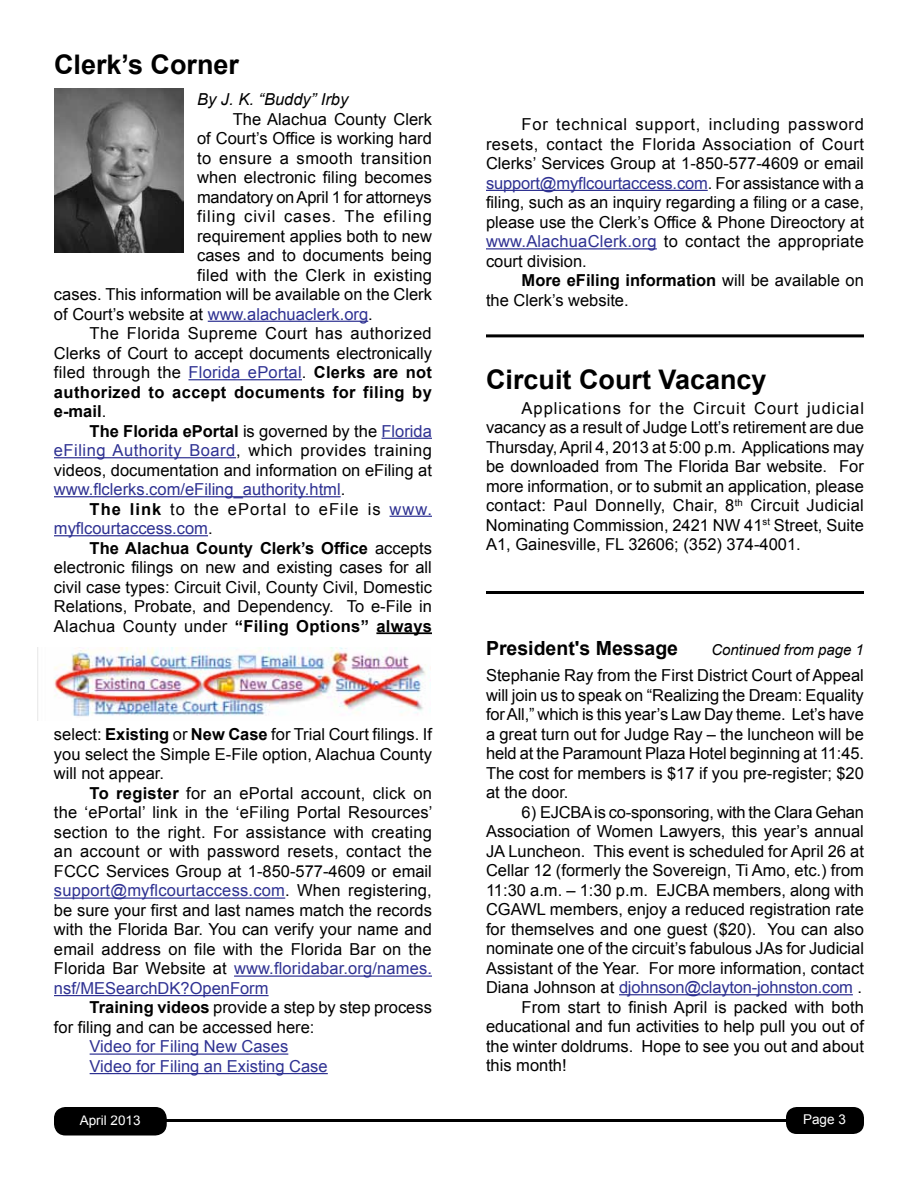
<style>
.page{position:relative;width:918px;height:1188px;background:#fff}
.page>*{position:absolute;margin:0;border:0;box-sizing:border-box;transform-origin:0 0}
.t1{font:700 27px "Arial";color:#000}
.t2{font:700 19.5px "Arial";color:#000}
.t3{font:16.5px/19.5px "Arial";color:#000;text-align:justify}
.t4{font:16.5px/19.5px "Arial";color:#2e3192}
.t5{font:700 16.5px "Arial";letter-spacing:.015em;color:#000}
.t6{font:16.5px "Arial";letter-spacing:.03em;color:#000}
.t7{font:16.5px "Arial";letter-spacing:.06em;color:#000}
.t8{font:16.5px "Arial";letter-spacing:.055em;color:#000}
.t9{font:16.5px "Arial";letter-spacing:.02em;color:#000}
.t10{font:italic 16.5px "Arial";color:#000}
.t11{font:italic 15px "Arial";color:#000}
.t12{font:13.5px "Arial";color:#fff}
.s1{color:#000}
.s2{color:#2e3192}
.s3{font-weight:700}
.s4{font-weight:400}
.s5{font-weight:400;color:#2e3192}
</style>
<div class="page">
<div style="left:55px;top:1108px;width:111px;height:27px;background:#000;border-radius:11px"></div>
<div style="left:54px;top:1107px;width:113px;height:29px;border:2px solid #000;border-radius:11px"></div>
<div style="left:786px;top:1107px;width:78px;height:27px;background:#000;border-radius:11px"></div>
<hr style="left:81px;top:1119px;width:736px;height:3px;background:#000">
<hr style="left:208px;top:321px;width:160px;height:1px;background:#2e3192">
<hr style="left:188px;top:379px;width:114px;height:1px;background:#2e3192">
<hr style="left:382px;top:438px;width:50px;height:1px;background:#2e3192">
<hr style="left:54px;top:457px;width:182px;height:1px;background:#2e3192">
<hr style="left:54px;top:496px;width:287px;height:1px;background:#2e3192">
<hr style="left:390px;top:516px;width:42px;height:1px;background:#2e3192">
<hr style="left:54px;top:535px;width:154px;height:1px;background:#2e3192">
<hr style="left:376px;top:632px;width:56px;height:2px;background:#000">
<hr style="left:54px;top:897px;width:231px;height:2px;background:#2e3192">
<hr style="left:234px;top:975px;width:198px;height:2px;background:#2e3192">
<hr style="left:54px;top:995px;width:215px;height:1px;background:#2e3192">
<hr style="left:90px;top:1053px;width:198px;height:2px;background:#2e3192">
<hr style="left:90px;top:1073px;width:238px;height:1px;background:#2e3192">
<hr style="left:486px;top:190px;width:222px;height:1px;background:#2e3192">
<hr style="left:486px;top:248px;width:171px;height:1px;background:#2e3192">
<hr style="left:619px;top:994px;width:234px;height:1px;background:#2e3192">
<hr style="left:486px;top:334px;width:378px;height:3px;background:#000">
<hr style="left:486px;top:591px;width:378px;height:3px;background:#000">
<img style="left:54px;top:88px;width:130px;height:165px">
<img style="left:37px;top:647px;width:394px;height:74px">
<h1 class="t1" style="left:54px;top:46px;width:187px">Clerk’s Corner</h1>
<p class="t10" style="left:197px;top:89px;width:153px">By J. K. “Buddy” Irby</p>
<p class="t3" style="left:233px;top:109px;width:201px">The Alachua County Clerk</p>
<p class="t3" style="left:197px;top:129px;width:236px">of Court’s Office is working hard</p>
<p class="t6" style="left:197px;top:147px;width:236px">to ensure a smooth transition</p>
<p class="t3" style="left:197px;top:168px;width:236px">when electronic filing becomes</p>
<p class="t3" style="left:197px;top:187px;width:236px">mandatory on April 1 for attorneys</p>
<p class="t8" style="left:197px;top:205px;width:236px">filing civil cases. The efiling</p>
<p class="t3" style="left:197px;top:226px;width:236px">requirement applies both to new</p>
<p class="t3" style="left:197px;top:246px;width:236px">cases and to documents being</p>
<p class="t9" style="left:197px;top:264px;width:236px">filed with the Clerk in existing</p>
<p class="t3" style="left:54px;top:285px;width:379px">cases. This information will be available on the Clerk</p>
<p class="t4" style="left:54px;top:304px;width:320px"><span class="s1">of Court’s website at</span> www.alachuaclerk.org<span class="s1">.</span></p>
<p class="t6" style="left:90px;top:322px;width:344px">The Florida Supreme Court has authorized</p>
<p class="t3" style="left:54px;top:343px;width:379px">Clerks of Court to accept documents electronically</p>
<p class="t3" style="left:54px;top:363px;width:380px">filed through the <span class="s2">Florida ePortal</span>. <span class="s3">Clerks are not</span></p>
<p class="t5" style="left:54px;top:381px;width:379px">authorized to accept documents for filing by</p>
<p class="t5" style="left:54px;top:400px;width:54px">e-mail<span class="s4">.</span></p>
<p class="t5" style="left:90px;top:420px;width:344px">The Florida ePortal <span class="s4">is governed by the</span> <span class="s5">Florida</span></p>
<p class="t6" style="left:54px;top:439px;width:379px"><span class="s2">eFiling Authority Board</span>, which provides training</p>
<p class="t3" style="left:54px;top:460px;width:379px">videos, documentation and information on eFiling at</p>
<p class="t4" style="left:54px;top:480px;width:293px">www.flclerks.com/eFiling_authority.html<span class="s1">.</span></p>
<p class="t7" style="left:90px;top:498px;width:344px"><span class="s3">The link</span> to the ePortal to eFile is <span class="s2">www.</span></p>
<p class="t4" style="left:54px;top:519px;width:160px">myflcourtaccess.com<span class="s1">.</span></p>
<p class="t5" style="left:90px;top:537px;width:344px">The Alachua County Clerk’s Office <span class="s4">accepts</span></p>
<p class="t3" style="left:54px;top:558px;width:379px">electronic filings on new and existing cases for all</p>
<p class="t3" style="left:54px;top:577px;width:379px">civil case types: Circuit Civil, County Civil, Domestic</p>
<p class="t3" style="left:54px;top:597px;width:379px">Relations, Probate, and Dependency. To e-File in</p>
<p class="t5" style="left:54px;top:615px;width:379px"><span class="s4">Alachua County under</span> “Filing Options” always</p>
<p class="t3" style="left:54px;top:725px;width:380px">select: <span class="s3">Existing</span> or <span class="s3">New Case</span> for Trial Court filings. If you select the Simple E-File option, Alachua County will not appear.</p>
<p class="t3" style="left:54px;top:784px;width:380px;text-indent:36px"><span class="s3">To register</span> for an ePortal account, click on the ‘ePortal’ link in the ‘eFiling Portal Resources’ section to the right. For assistance with creating an account or with password resets, contact the FCCC Services Group at 1-850-577-4609 or email <span class="s2">support@myflcourtaccess.com</span>. When registering, be sure your first and last names match the records with the Florida Bar. You can verify your name and email address on file with the Florida Bar on the Florida Bar Website at <span class="s2">www.floridabar.org/names. nsf/MESearchDK?OpenForm</span></p>
<p class="t3" style="left:54px;top:998px;width:379px;text-indent:36px"><span class="s3">Training videos</span> provide a step by step process for filing and can be accessed here:</p>
<p class="t4" style="left:90px;top:1037px;width:240px">Video for Filing New Cases<br>Video for Filing an Existing Case</p>
<p class="t3" style="left:486px;top:115px;width:380px;text-indent:36px">For technical support, including password resets, contact the Florida Association of Court Clerks’ Services Group at 1-850-577-4609 or email <span class="s2">support@myflcourtaccess.com</span>. For assistance with a filing, such as an inquiry regarding a filing or a case, please use the Clerk’s Office &amp; Phone Direoctory at <span class="s2">www.AlachuaClerk.org</span> to contact the appropriate court division.</p>
<p class="t3" style="left:486px;top:271px;width:379px;text-indent:36px"><span class="s3">More eFiling information</span> will be available on the Clerk’s website.</p>
<h1 class="t1" style="left:486px;top:361px;width:282px">Circuit Court Vacancy</h1>
<p class="t3" style="left:486px;top:398px;width:380px;text-indent:36px">Applications for the Circuit Court judicial vacancy as a result of Judge Lott’s retirement are due Thursday, April 4, 2013 at 5:00 p.m. Applications may be downloaded from The Florida Bar website. For more information, or to submit an application, please contact: Paul Donnelly, Chair, 8<sup>th</sup> Circuit Judicial Nominating Commission, 2421 NW 41<sup>st</sup> Street, Suite A1, Gainesville, FL 32606; (352) 374-4001.</p>
<p class="t2" style="left:486px;top:635px;width:194px">President's Message</p>
<p class="t11" style="left:711px;top:640px;width:154px">Continued from page 1</p>
<p class="t3" style="left:486px;top:666px;width:380px">Stephanie Ray from the First District Court of Appeal will join us to speak on “Realizing the Dream: Equality for All,” which is this year’s Law Day theme. Let’s have a great turn out for Judge Ray – the luncheon will be held at the Paramount Plaza Hotel beginning at 11:45.<br>The cost for members is $17 if you pre-register; $20 at the door.</p>
<p class="t3" style="left:522px;top:802px;width:344px">6) EJCBA is co-sponsoring, with the Clara Gehan</p>
<p class="t3" style="left:486px;top:822px;width:379px">Association of Women Lawyers, this year’s annual</p>
<p class="t3" style="left:486px;top:841px;width:379px">JA Luncheon. This event is scheduled for April 26 at</p>
<p class="t3" style="left:486px;top:861px;width:379px">Cellar 12 (formerly the Sovereign, Ti Amo, etc.) from</p>
<p class="t3" style="left:486px;top:880px;width:379px">11:30 a.m. – 1:30 p.m. EJCBA members, along with</p>
<p class="t3" style="left:486px;top:900px;width:379px">CGAWL members, enjoy a reduced registration rate</p>
<p class="t3" style="left:486px;top:919px;width:379px">for themselves and one guest ($20). You can also</p>
<p class="t3" style="left:486px;top:939px;width:380px">nominate one of the circuit’s fabulous JAs for Judicial</p>
<p class="t3" style="left:486px;top:958px;width:379px">Assistant of the Year. For more information, contact</p>
<p class="t4" style="left:486px;top:978px;width:378px"><span class="s1">Diana Johnson at</span> djohnson@clayton-johnston.com <span class="s1">.</span></p>
<p class="t3" style="left:522px;top:997px;width:344px">From start to finish April is packed with both</p>
<p class="t3" style="left:486px;top:1017px;width:379px">educational and fun activities to help pull you out of</p>
<p class="t3" style="left:486px;top:1036px;width:379px">the winter doldrums. Hope to see you out and about</p>
<p class="t3" style="left:486px;top:1056px;width:82px">this month!</p>
<p class="t12" style="left:80px;top:1111px;width:62px">April 2013</p>
<p class="t12" style="left:803px;top:1111px;width:44px">Page 3</p>
</div>
